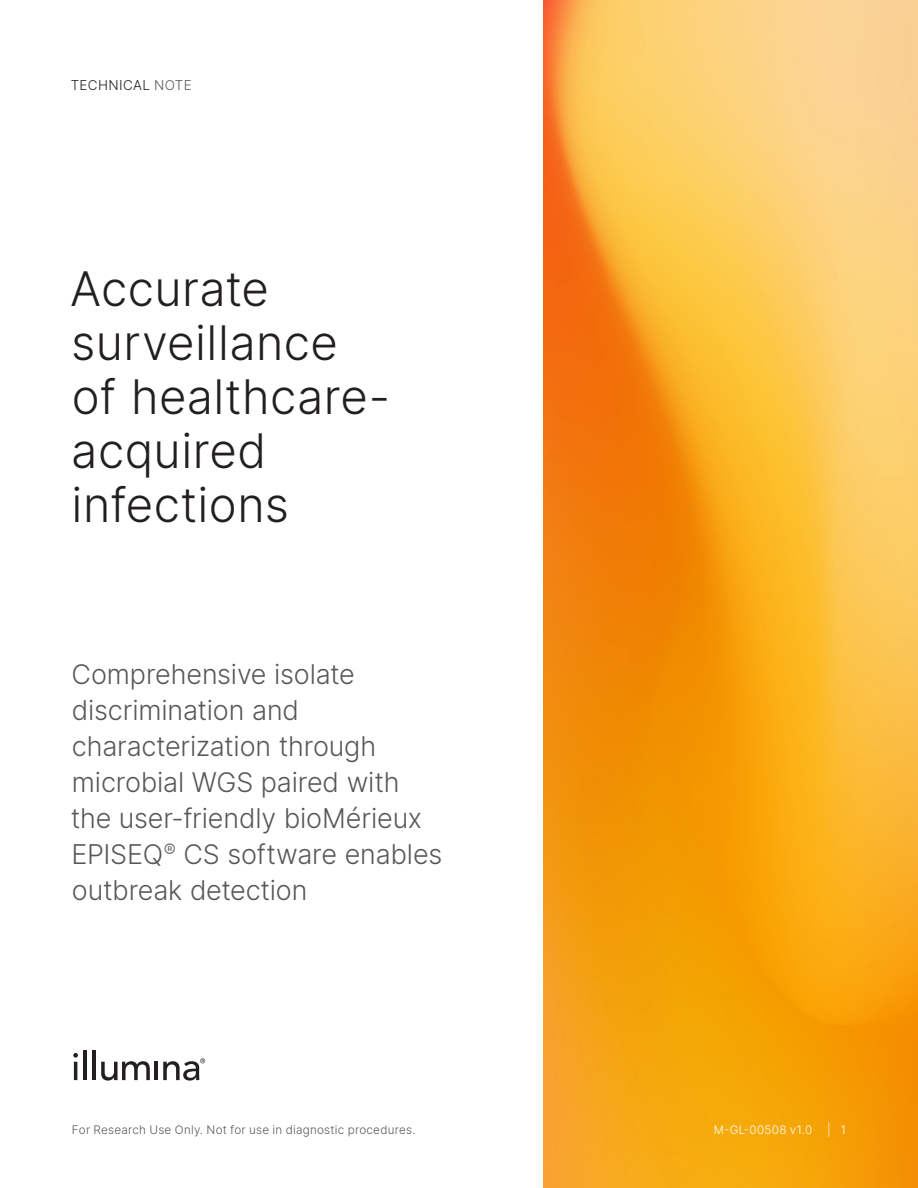
<style>
.page{position:relative;width:918px;height:1188px;background:#fff}
.page>*{position:absolute;margin:0;border:0;box-sizing:border-box;transform-origin:0 0}
.Title{font:300 47.25px/54px "Inter";letter-spacing:.01em;color:#231f20}
.Subtitle{font:300 27px/36px "Inter";letter-spacing:-.005em;color:#57585a}
.zz_Document_Type___S{font:300 13.5px "Inter";letter-spacing:.03em;color:#231f20}
.zz_For_Research_Only{font:300 11.7px "Inter";letter-spacing:.02em;color:#57585a}
.zz_Pub_Number{font:300 11.7px "Inter";letter-spacing:.025em;color:#fff}
.s1{color:#57585a}
</style>
<div class="page">
<img style="left:543px;top:0;width:375px;height:1188px">
<hr style="left:74px;top:1062px;width:3px;height:18px;background:#231f20">
<hr style="left:83px;top:1051px;width:4px;height:29px;background:#231f20">
<hr style="left:93px;top:1051px;width:3px;height:29px;background:#231f20">
<svg style="left:101px;top:1061px;width:49px;height:20px"></svg>
<hr style="left:155px;top:1062px;width:3px;height:18px;background:#231f20">
<svg style="left:73px;top:1053px;width:5px;height:5px"></svg>
<svg style="left:163px;top:1058px;width:42px;height:23px"></svg>
<p class="zz_Document_Type___S" style="left:71px;top:76px;width:122px">TECHNICAL <span class="s1">NOTE</span></p>
<p class="Title" style="left:70px;top:261px;width:322px">Accurate surveillance of healthcare&shy;acquired infections</p>
<p class="Subtitle" style="left:71px;top:656px;width:373px">Comprehensive isolate discrimination and characterization through microbial WGS paired with the user-friendly bioMérieux<br>EPISEQ<sup>®</sup> CS software enables outbreak detection</p>
<p class="zz_For_Research_Only" style="left:72px;top:1121px;width:345px">For Research Use Only. Not for use in diagnostic procedures.</p>
<p class="zz_Pub_Number" style="left:714px;top:1121px;width:100px">M-GL-00508 v1.0</p>
<p class="zz_Pub_Number" style="left:827px;top:1121px;width:20px">| 1</p>
</div>
